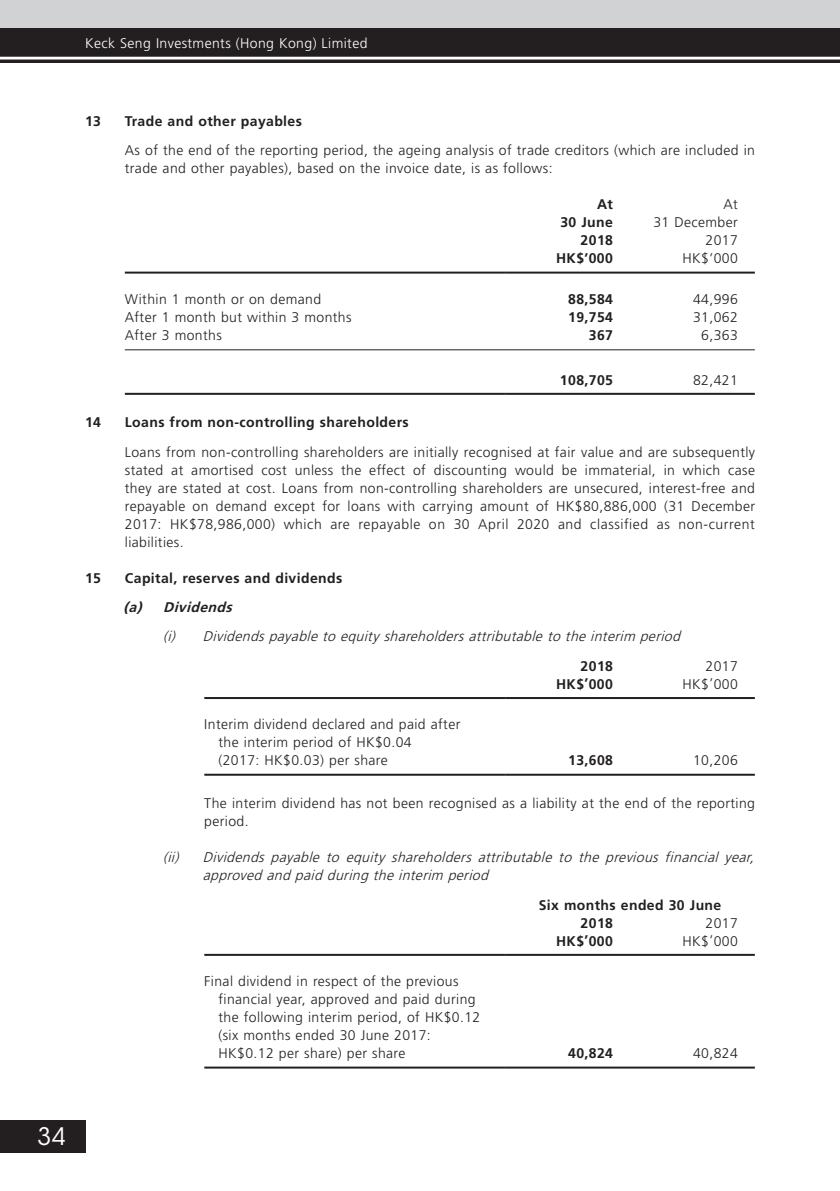
<style>
.page{position:relative;width:840px;height:1191px;background:#fff}
.page>*{position:absolute;margin:0;border:0;box-sizing:border-box;transform-origin:0 0}
.t1{font:24px "ITC Avant Garde Std";color:#fff}
.Notes{font:300 14px/18px "Frutiger LT Std";letter-spacing:.03em;color:#231f20}
.Notes_HD3{font:italic 300 14px/18px "Frutiger LT Std";color:#231f20}
.Notes-2{font:700 14px "Frutiger LT Std";letter-spacing:.03em;color:#231f20}
.Notes_HD1{font:700 14px "Frutiger LT Std";letter-spacing:.03em;color:#231f20}
.t2{font:300 14px "Frutiger LT Std";letter-spacing:.03em;color:#fff}
.Notes_HD2{font:italic 700 14px "Frutiger LT Std";color:#231f20}
</style>
<div class="page">
<div style="left:0;top:0;width:839px;height:42px;background:#d1d2d4"></div>
<div style="left:0;top:28px;width:839px;height:34px;background:#231f20"></div>
<hr style="left:0;top:57px;width:839px;height:2px;background:#fff">
<div style="left:0;top:1120px;width:85px;height:32px;background:#231f20"></div>
<hr style="left:125px;top:272px;width:380px;height:2px;background:#231f20">
<hr style="left:505px;top:272px;width:124px;height:2px;background:#231f20">
<hr style="left:629px;top:272px;width:125px;height:2px;background:#231f20">
<hr style="left:125px;top:349px;width:380px;height:1px;background:#231f20">
<hr style="left:505px;top:349px;width:124px;height:1px;background:#231f20">
<hr style="left:629px;top:349px;width:125px;height:1px;background:#231f20">
<hr style="left:125px;top:393px;width:380px;height:2px;background:#231f20">
<hr style="left:505px;top:393px;width:124px;height:2px;background:#231f20">
<hr style="left:629px;top:393px;width:125px;height:2px;background:#231f20">
<hr style="left:204px;top:697px;width:301px;height:2px;background:#231f20">
<hr style="left:505px;top:697px;width:124px;height:2px;background:#231f20">
<hr style="left:629px;top:697px;width:125px;height:2px;background:#231f20">
<hr style="left:204px;top:773px;width:301px;height:2px;background:#231f20">
<hr style="left:505px;top:773px;width:124px;height:2px;background:#231f20">
<hr style="left:629px;top:773px;width:125px;height:2px;background:#231f20">
<hr style="left:204px;top:954px;width:301px;height:2px;background:#231f20">
<hr style="left:505px;top:954px;width:124px;height:2px;background:#231f20">
<hr style="left:629px;top:954px;width:125px;height:2px;background:#231f20">
<hr style="left:204px;top:1066px;width:301px;height:2px;background:#231f20">
<hr style="left:505px;top:1066px;width:124px;height:2px;background:#231f20">
<hr style="left:629px;top:1066px;width:125px;height:2px;background:#231f20">
<p class="t2" style="left:85px;top:35px;width:284px">Keck Seng Investments (Hong Kong) Limited</p>
<p class="Notes_HD1" style="left:85px;top:113px;width:17px">13</p>
<p class="Notes_HD1" style="left:125px;top:113px;width:178px">Trade and other payables</p>
<p class="Notes" style="left:125px;top:142px;width:631px">As of the end of the reporting period, the ageing analysis of trade creditors (which are included in trade and other payables), based on the invoice date, is as follows:</p>
<p class="Notes-2" style="left:596px;top:196px;width:17px">At</p>
<p class="Notes-2" style="left:560px;top:214px;width:54px">30 June</p>
<p class="Notes-2" style="left:580px;top:232px;width:34px">2018</p>
<p class="Notes" style="left:723px;top:196px;width:16px">At</p>
<p class="Notes" style="left:653px;top:214px;width:86px">31 December</p>
<p class="Notes" style="left:705px;top:232px;width:34px">2017</p>
<p class="Notes-2" style="left:555px;top:250px;width:58px">HK$’000</p>
<p class="Notes" style="left:682px;top:250px;width:57px">HK$’000</p>
<p class="Notes" style="left:125px;top:290px;width:198px">Within 1 month or on demand</p>
<p class="Notes-2" style="left:568px;top:291px;width:46px">88,584</p>
<p class="Notes" style="left:692px;top:290px;width:46px">44,996</p>
<p class="Notes" style="left:125px;top:308px;width:228px">After 1 month but within 3 months</p>
<p class="Notes-2" style="left:568px;top:309px;width:46px">19,754</p>
<p class="Notes" style="left:692px;top:308px;width:46px">31,062</p>
<p class="Notes" style="left:125px;top:326px;width:98px">After 3 months</p>
<p class="Notes-2" style="left:588px;top:327px;width:26px">367</p>
<p class="Notes" style="left:700px;top:326px;width:38px">6,363</p>
<p class="Notes-2" style="left:559px;top:371px;width:54px">108,705</p>
<p class="Notes" style="left:692px;top:371px;width:46px">82,421</p>
<p class="Notes_HD1" style="left:85px;top:414px;width:17px">14</p>
<p class="Notes_HD1" style="left:125px;top:414px;width:285px">Loans from non-controlling shareholders</p>
<p class="Notes" style="left:125px;top:443px;width:631px;text-align:justify">Loans from non-controlling shareholders are initially recognised at fair value and are subsequently stated at amortised cost unless the effect of discounting would be immaterial, in which case they are stated at cost. Loans from non-controlling shareholders are unsecured, interest-free and repayable on demand except for loans with carrying amount of HK$80,886,000 (31 December 2017: HK$78,986,000) which are repayable on 30 April 2020 and classified as non-current liabilities.</p>
<p class="Notes_HD1" style="left:85px;top:569px;width:17px">15</p>
<p class="Notes_HD1" style="left:125px;top:569px;width:219px">Capital, reserves and dividends</p>
<p class="Notes_HD2" style="left:123px;top:599px;width:114px">(a) Dividends</p>
<p class="Notes_HD3" style="left:163px;top:628px;width:522px">(i) Dividendspayable to equityshareholdersattributable to the interim period</p>
<p class="Notes-2" style="left:580px;top:657px;width:34px">2018</p>
<p class="Notes" style="left:705px;top:657px;width:34px">2017</p>
<p class="Notes-2" style="left:555px;top:675px;width:58px">HK$’000</p>
<p class="Notes" style="left:682px;top:675px;width:57px">HK$’000</p>
<p class="Notes" style="left:218px;top:716px;width:243px;text-indent:-14px">Interim dividend declared and paid after the interim period of HK$0.04<br>(2017: HK$0.03) per share</p>
<p class="Notes-2" style="left:568px;top:752px;width:46px">13,608</p>
<p class="Notes" style="left:692px;top:752px;width:46px">10,206</p>
<p class="Notes" style="left:204px;top:794px;width:552px">The interim dividend has not been recognised as a liability at the end of the reporting period.</p>
<p class="Notes_HD3" style="left:163px;top:848px;width:21px">(ii)</p>
<p class="Notes_HD3" style="left:203px;top:848px;width:556px">Dividends payable to equity shareholders attributable to the previous financial year, approved and paid during the interim period</p>
<p class="Notes-2" style="left:538px;top:896px;width:184px">Six months ended 30 June</p>
<p class="Notes-2" style="left:580px;top:914px;width:34px">2018</p>
<p class="Notes" style="left:705px;top:914px;width:34px">2017</p>
<p class="Notes-2" style="left:555px;top:932px;width:58px">HK$’000</p>
<p class="Notes" style="left:682px;top:932px;width:57px">HK$’000</p>
<p class="Notes" style="left:218px;top:972px;width:263px;text-indent:-14px">Final dividend in respect of the previous financial year, approved and paid during the following interim period, of HK$0.12 (six months ended 30 June 2017:<br>HK$0.12 per share) per share</p>
<p class="Notes-2" style="left:568px;top:1045px;width:46px">40,824</p>
<p class="Notes" style="left:692px;top:1044px;width:46px">40,824</p>
<h1 class="t1" style="left:37px;top:1121px;width:30px">34</h1>
</div>
